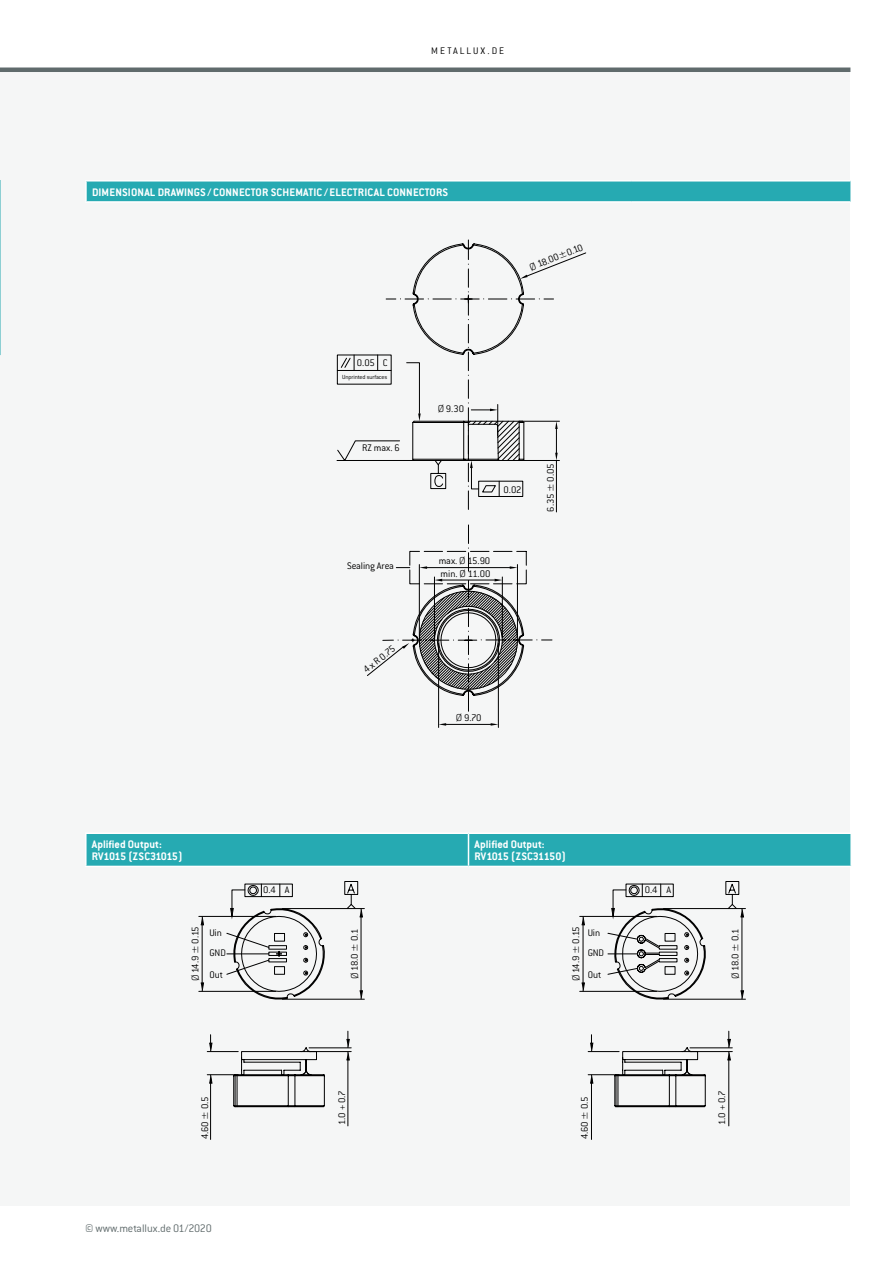
<style>
.page{position:relative;width:893px;height:1263px;background:#fff}
.page>*{position:absolute;margin:0;border:0;box-sizing:border-box;transform-origin:0 0}
.t1{font:700 12px/12px "Conduit ITC";letter-spacing:.005em;color:#fff}
.t2{font:300 12px "Conduit ITC";letter-spacing:-.01em;color:#606b6c}
.t3{font:300 10.5px/21.1px "Conduit ITC";letter-spacing:-.005em;color:#000}
.t4{font:300 10.5px "Conduit ITC";letter-spacing:.19em;color:#000}
.t5{font:300 6.45px "Conduit ITC";letter-spacing:-.015em;color:#000}
.s1{font-family:"Klavika Basic"}
</style>
<div class="page">
<div style="left:0;top:70px;width:850px;height:1136px;background:#f5f6f6"></div>
<hr style="left:632px;top:180px;width:218px;height:2px;background:#fff">
<hr style="left:632px;top:201px;width:218px;height:2px;background:#fff">
<hr style="left:85px;top:180px;width:547px;height:2px;background:#fff">
<div style="left:86px;top:181px;width:764px;height:21px;background:#26aab2"></div>
<hr style="left:85px;top:201px;width:547px;height:2px;background:#fff">
<hr style="left:0;top:68px;width:850px;height:4px;background:#606b6c">
<div style="left:87px;top:834px;width:763px;height:32px;background:#26aab2"></div>
<hr style="left:85px;top:832px;width:383px;height:2px;background:#fff">
<hr style="left:85px;top:834px;width:2px;height:32px;background:#fff">
<hr style="left:85px;top:866px;width:383px;height:1px;background:#fff">
<hr style="left:468px;top:832px;width:384px;height:2px;background:#fff">
<hr style="left:468px;top:834px;width:1px;height:32px;background:#fff">
<hr style="left:468px;top:866px;width:384px;height:1px;background:#fff">
<hr style="left:556px;top:460px;width:1px;height:52px;background:#000">
<svg style="left:337px;top:240px;width:249px;height:269px"></svg>
<hr style="left:446px;top:724px;width:45px;height:1px;background:#000">
<hr style="left:498px;top:643px;width:1px;height:84px;background:#000">
<hr style="left:438px;top:643px;width:1px;height:84px;background:#000">
<svg style="left:439px;top:723px;width:7px;height:3px"></svg>
<svg style="left:491px;top:723px;width:7px;height:3px"></svg>
<svg style="left:367px;top:525px;width:185px;height:187px"></svg>
<hr style="left:348px;top:1060px;width:1px;height:66px;background:#000">
<hr style="left:210px;top:1083px;width:1px;height:56px;background:#000">
<hr style="left:207px;top:1074px;width:31px;height:1px;background:#000">
<hr style="left:207px;top:1051px;width:31px;height:1px;background:#000">
<svg style="left:209px;top:1035px;width:3px;height:17px"></svg>
<svg style="left:209px;top:1074px;width:3px;height:9px"></svg>
<hr style="left:282px;top:999px;width:82px;height:1px;background:#000">
<hr style="left:282px;top:908px;width:82px;height:1px;background:#000">
<hr style="left:202px;top:925px;width:1px;height:58px;background:#000">
<hr style="left:199px;top:991px;width:77px;height:1px;background:#000">
<hr style="left:199px;top:916px;width:77px;height:1px;background:#000">
<svg style="left:200px;top:916px;width:4px;height:9px"></svg>
<svg style="left:200px;top:982px;width:4px;height:10px"></svg>
<svg style="left:226px;top:881px;width:137px;height:226px"></svg>
<hr style="left:728px;top:1060px;width:1px;height:66px;background:#000">
<hr style="left:591px;top:1083px;width:1px;height:56px;background:#000">
<hr style="left:588px;top:1074px;width:31px;height:1px;background:#000">
<hr style="left:588px;top:1051px;width:31px;height:1px;background:#000">
<svg style="left:590px;top:1035px;width:3px;height:17px"></svg>
<svg style="left:590px;top:1074px;width:3px;height:9px"></svg>
<hr style="left:663px;top:999px;width:82px;height:1px;background:#000">
<hr style="left:663px;top:908px;width:82px;height:1px;background:#000">
<hr style="left:583px;top:925px;width:1px;height:58px;background:#000">
<hr style="left:580px;top:991px;width:77px;height:1px;background:#000">
<hr style="left:580px;top:916px;width:77px;height:1px;background:#000">
<svg style="left:581px;top:916px;width:4px;height:9px"></svg>
<svg style="left:581px;top:982px;width:4px;height:10px"></svg>
<svg style="left:607px;top:881px;width:137px;height:226px"></svg>
<p class="t4" style="left:431px;top:48px;width:74px">METALLUX.DE</p>
<p class="t1" style="left:92px;top:187px;width:358px">DIMENSIONAL DRAWINGS / CONNECTOR SCHEMATIC / ELECTRICAL CONNECTORS</p>
<p class="t3" style="left:526px;top:258px;width:58px;rotate:-21deg"><span class="s1">Ø</span> 18.00±0.10</p>
<p class="t3" style="left:357px;top:354px;width:20px">0.05</p>
<p class="t3" style="left:383px;top:354px;width:6px">C</p>
<p class="t5" style="left:342px;top:375px;width:47px">Unprinted surfaces</p>
<p class="t3" style="left:362px;top:438px;width:39px">RZ max. 6</p>
<p class="t3" style="left:347px;top:556px;width:48px">Sealing Area</p>
<p class="t3" style="left:359px;top:663px;width:39px;rotate:-38deg">4 x R 0.75</p>
<p class="t3" style="left:438px;top:399px;width:28px"><span class="s1">Ø</span> 9.30</p>
<p class="t3" style="left:504px;top:480px;width:19px">0.02</p>
<p class="t3" style="left:439px;top:555px;width:53px;line-height:13.2px">max. <span class="s1">Ø</span> 15.90 min. <span class="s1">Ø</span> 11.00</p>
<p class="t3" style="left:541px;top:512px;width:50px;rotate:-90deg">6.35 ± 0.05</p>
<p class="t3" style="left:456px;top:708px;width:27px"><span class="s1">Ø</span> 9.70</p>
<p class="t1" style="left:92px;top:839px;width:92px">Aplified Output:<br>RV1015 (ZSC31015)</p>
<p class="t1" style="left:474px;top:839px;width:93px">Aplified Output:<br>RV1015 (ZSC31150)</p>
<p class="t3" style="left:263px;top:881px;width:28px">0.4 A</p>
<p class="t3" style="left:645px;top:881px;width:28px">0.4 A</p>
<p class="t3" style="left:186px;top:981px;width:56px;rotate:-90deg"><span class="s1">Ø</span> 14.9 ± 0.15</p>
<p class="t3" style="left:345px;top:979px;width:52px;rotate:-90deg"><span class="s1">Ø</span> 18.0 ± 0.1</p>
<p class="t3" style="left:209px;top:923px;width:18px">Uin<br>GND<br>Out</p>
<p class="t3" style="left:195px;top:1139px;width:45px;rotate:-90deg">4.60 ± 0.5</p>
<p class="t3" style="left:332px;top:1125px;width:36px;rotate:-90deg">1.0 + 0.7</p>
<p class="t2" style="left:85px;top:1224px;width:128px">© www.metallux.de 01/2020</p>
<p class="t3" style="left:566px;top:981px;width:56px;rotate:-90deg"><span class="s1">Ø</span> 14.9 ± 0.15</p>
<p class="t3" style="left:726px;top:979px;width:52px;rotate:-90deg"><span class="s1">Ø</span> 18.0 ± 0.1</p>
<p class="t3" style="left:588px;top:923px;width:18px">Uin<br>GND<br>Out</p>
<p class="t3" style="left:575px;top:1139px;width:45px;rotate:-90deg">4.60 ± 0.5</p>
<p class="t3" style="left:712px;top:1125px;width:36px;rotate:-90deg">1.0 + 0.7</p>
</div>
